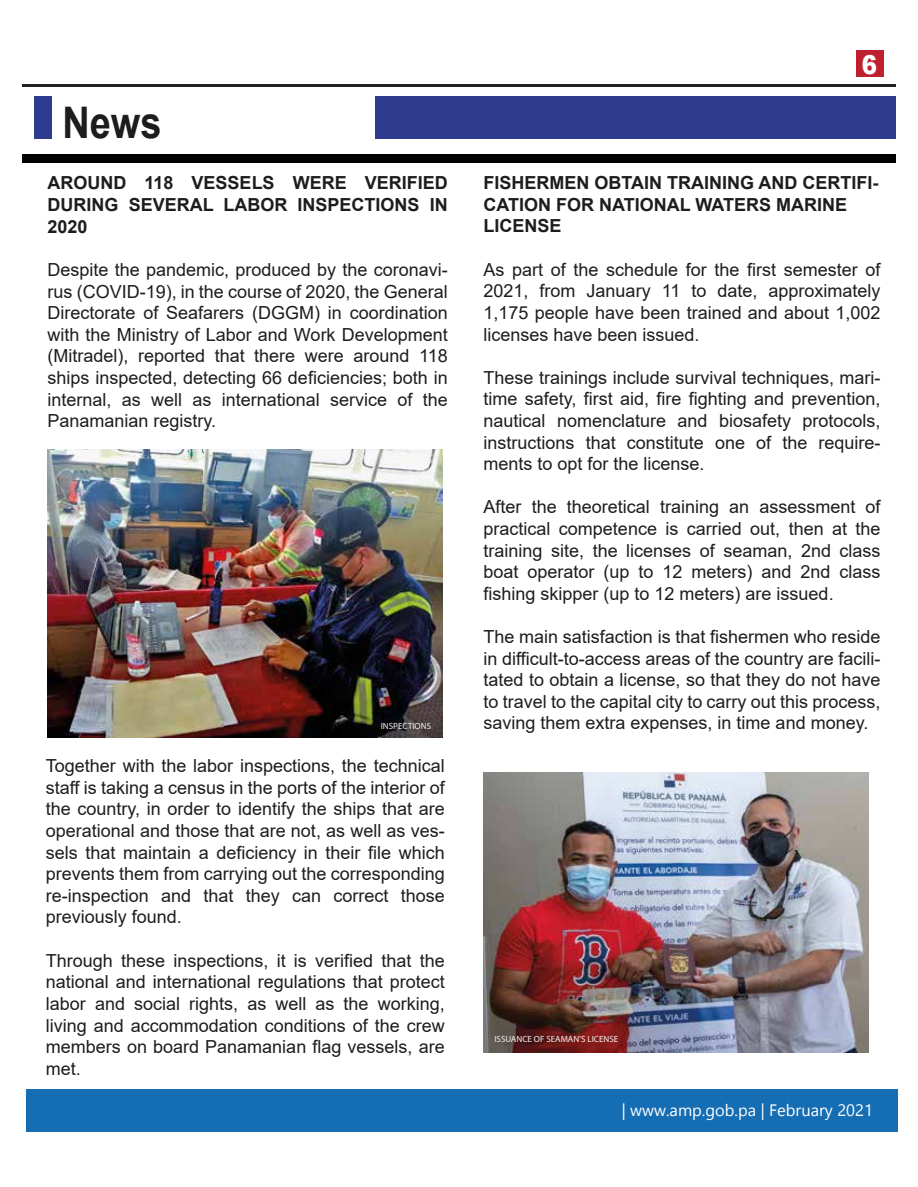
<style>
.page{position:relative;width:918px;height:1187px;background:#fff}
.page>*{position:absolute;margin:0;border:0;box-sizing:border-box;transform-origin:0 0}
.t1{font:700 43.5px "Arial";color:#1d1d1c;scale:.87 1}
.t2{font:900 26.1px "Arial";color:#fff;scale:.87 1}
.t3{font:18px/21.6px "Arial";color:#1d1d1c;text-align:justify}
.t4{font:700 18px/21.6px "Arial";color:#1d1d1c;text-align:justify}
.t5{font:16.5px "Gadugi";color:#fff}
.t6{font:9px "Myriad Pro";color:#f2f1eb}
</style>
<div class="page">
<div style="left:375px;top:96px;width:521px;height:43px;background:#2d3c8e"></div>
<div style="left:34px;top:96px;width:18px;height:43px;background:#2d3c8e"></div>
<div style="left:22px;top:155px;width:874px;height:8px;background:#000100"></div>
<div style="left:26px;top:1089px;width:871px;height:42px;background:#156db3"></div>
<hr style="left:22px;top:84px;width:874px;height:3px;background:#221f20">
<div style="left:856px;top:51px;width:27px;height:26px;background:#bf202e"></div>
<img style="left:48px;top:449px;width:395px;height:289px">
<img style="left:484px;top:772px;width:384px;height:280px">
<h1 class="t1" style="left:62px;top:92px;width:116px">News</h1>
<p class="t4" style="left:48px;top:172px;width:402px">AROUND 118 VESSELS WERE VERIFIED DURING SEVERAL LABOR INSPECTIONS IN 2020</p>
<p class="t3" style="left:48px;top:259px;width:402px">Despite the pandemic, produced by the coronavi&shy;rus (COVID-19), in the course of 2020, the General Directorate of Seafarers (DGGM) in coordination with the Ministry of Labor and Work Development (Mitradel), reported that there were around 118 ships inspected, detecting 66 deficiencies; both in internal, as well as international service of the Panamanian registry.</p>
<p class="t6" style="left:381px;top:720px;width:52px">INSPECTIONS</p>
<p class="t3" style="left:46px;top:755px;width:400px">Together with the labor inspections, the technical staff is taking a census in the ports of the interior of the country, in order to identify the ships that are operational and those that are not, as well as ves&shy;sels that maintain a deficiency in their file which prevents them from carrying out the corresponding re-inspection and that they can correct those previously found.</p>
<p class="t3" style="left:46px;top:949px;width:400px">Through these inspections, it is verified that the national and international regulations that protect labor and social rights, as well as the working, living and accommodation conditions of the crew members on board Panamanian flag vessels, are met.</p>
<h2 class="t2" style="left:862px;top:45px;width:19px">6</h2>
<p class="t4" style="left:484px;top:172px;width:396px;text-align:left">FISHERMEN OBTAIN TRAINING AND CERTIFI-<br>CATION FOR NATIONAL WATERS MARINE<br>LICENSE</p>
<p class="t3" style="left:484px;top:258px;width:399px">As part of the schedule for the first semester of 2021, from January 11 to date, approximately 1,175 people have been trained and about 1,002 licenses have been issued.</p>
<p class="t3" style="left:484px;top:366px;width:399px">These trainings include survival techniques, mari&shy;time safety, first aid, fire fighting and prevention, nautical nomenclature and biosafety protocols, instructions that constitute one of the require&shy;ments to opt for the license.</p>
<p class="t3" style="left:484px;top:496px;width:399px">After the theoretical training an assessment of practical competence is carried out, then at the training site, the licenses of seaman, 2nd class boat operator (up to 12 meters) and 2nd class fishing skipper (up to 12 meters) are issued.</p>
<p class="t3" style="left:484px;top:626px;width:399px">The main satisfaction is that fishermen who reside in difficult-to-access areas of the country are facili&shy;tated to obtain a license, so that they do not have to travel to the capital city to carry out this process, saving them extra expenses, in time and money.</p>
<p class="t6" style="left:494px;top:1033px;width:125px">ISSUANCE OF SEAMAN’S LICENSE</p>
<p class="t5" style="left:622px;top:1099px;width:253px">| www.amp.gob.pa | February 2021</p>
</div>
